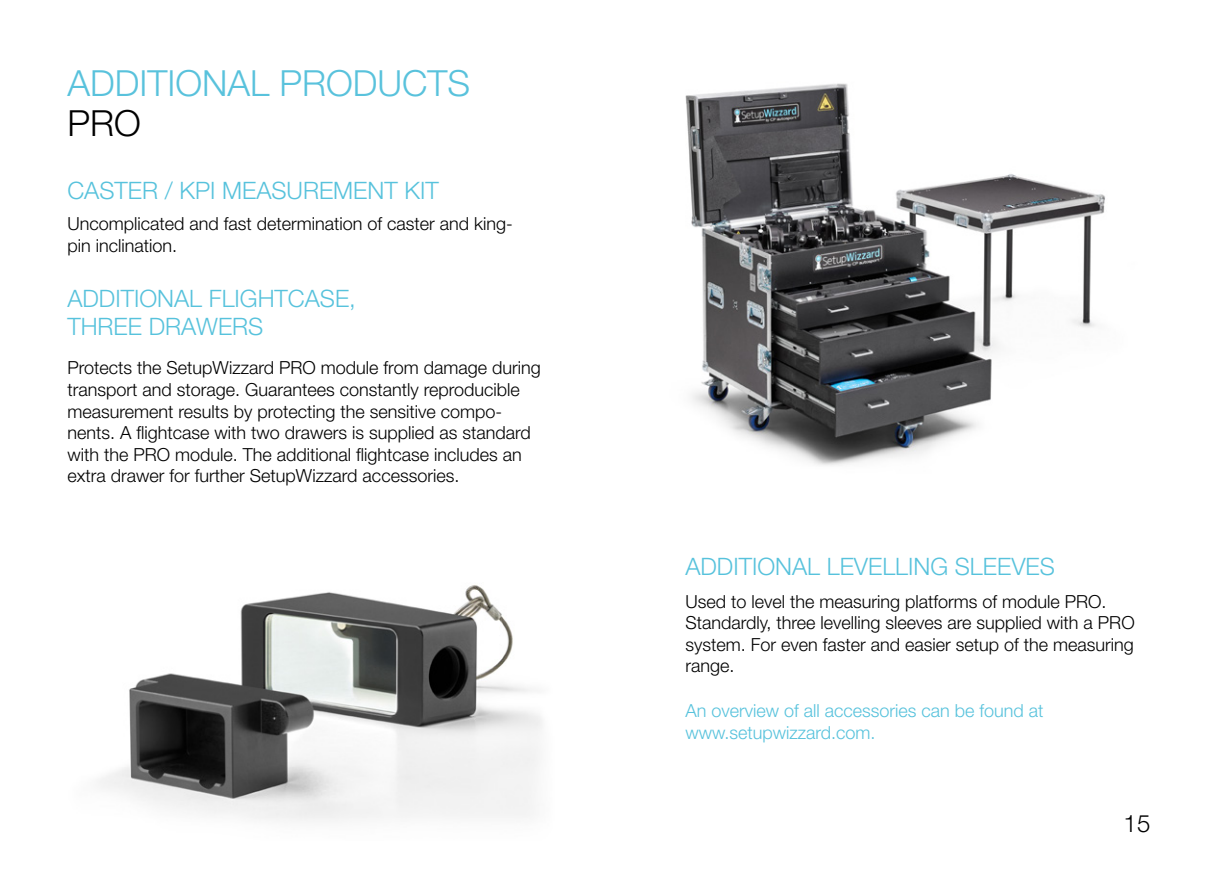
<style>
.page{position:relative;width:1225px;height:874px;background:#fff}
.page>*{position:absolute;margin:0;border:0;box-sizing:border-box;transform-origin:0 0}
.t1{font:300 36px "Helvetica Neue LT Std";color:#59c2dc}
.t2{font:300 36px "Helvetica Neue LT Std";color:#000}
.t3{font:300 24px "Helvetica Neue LT Std";color:#57c2dc}
.t4{font:300 24px "Helvetica Neue LT Std";color:#000}
.t5{font:300 18px/21.6px "Helvetica Neue LT Std";color:#000}
.t6{font:300 18px/21.6px "Helvetica Neue LT Std";color:#57c2dc}
</style>
<div class="page">
<img style="left:99px;top:585px;width:443px;height:236px">
<img style="left:685px;top:83px;width:420px;height:383px">
<p class="t1" style="left:67px;top:61px;width:404px">ADDITIONAL PRODUCTS</p>
<p class="t2" style="left:67px;top:101px;width:75px">PRO</p>
<p class="t3" style="left:67px;top:175px;width:373px">CASTER / KPI MEASUREMENT KIT</p>
<p class="t5" style="left:67px;top:212px;width:447px">Uncomplicated and fast determination of caster and king&shy;pin inclination.</p>
<p class="t3" style="left:67px;top:283px;width:290px">ADDITIONAL FLIGHTCASE,</p>
<p class="t3" style="left:67px;top:312px;width:197px">THREE DRAWERS</p>
<p class="t5" style="left:67px;top:356px;width:475px">Protects the SetupWizzard PRO module from damage during transport and storage. Guarantees constantly reproducible measurement results by protecting the sensitive compo&shy;nents. A flightcase with two drawers is supplied as standard with the PRO module. The additional flightcase includes an extra drawer for further SetupWizzard accessories.</p>
<p class="t3" style="left:685px;top:552px;width:371px">ADDITIONAL LEVELLING SLEEVES</p>
<p class="t5" style="left:685px;top:589px;width:451px">Used to level the measuring platforms of module PRO.<br>Standardly, three levelling sleeves are supplied with a PRO system. For even faster and easier setup of the measuring range.</p>
<p class="t6" style="left:685px;top:699px;width:360px">An overview of all accessories can be found at www.setupwizzard.com.</p>
<h2 class="t4" style="left:1123px;top:807px;width:28px">15</h2>
</div>
